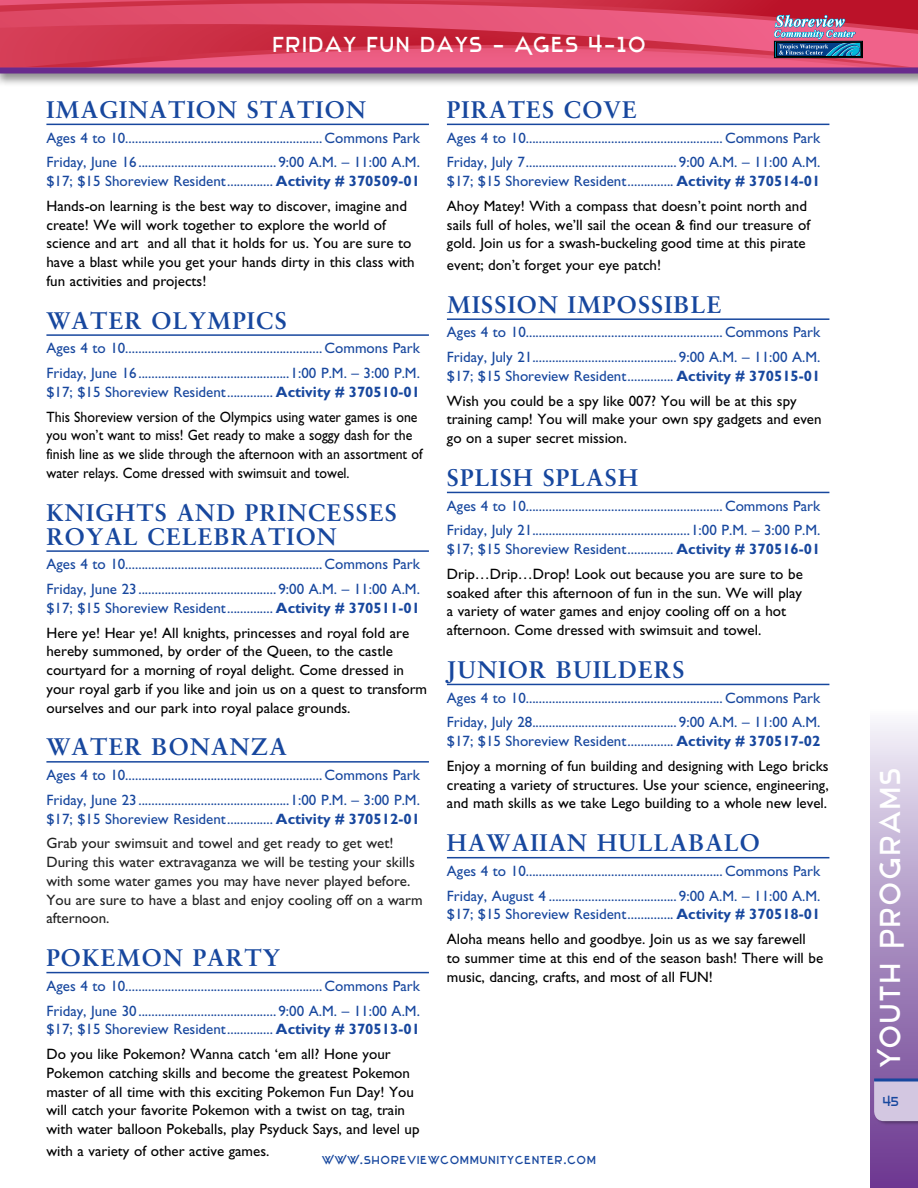
<style>
.page{position:relative;width:918px;height:1188px;background:#fff}
.page>*{position:absolute;margin:0;border:0;box-sizing:border-box;transform-origin:0 0}
.t1{font:30px "Stentiga";letter-spacing:.1em;color:#fff}
.t2{font:700 24px/24px "Sabon";letter-spacing:.05em;color:#17479e}
.t3{font:22.5px "Stentiga";letter-spacing:.1em;color:#fff}
.t4{font:15px/18.8px "Gill Sans";color:#000}
.t5{font:15px/24.8px "Gill Sans";color:#17479e}
.t6{font:15px/18.8px "Gill Sans";color:#000;scale:.92 1}
.t7{font:15px/18.8px "Gill Sans";color:#222}
.t8{font:13.5px "Stentiga";color:#17479e}
.t9{font:12px "Stentiga";letter-spacing:.1em;color:#17479e}
.s1{color:#17479e}
.s2{font-weight:700;color:#17479e}
</style>
<div class="page">
<div style="left:870px;top:702px;width:48px;height:486px;background:linear-gradient(to bottom,#f3f3fa,#65308b)"></div>
<div style="left:874px;top:1078px;width:44px;height:48px;background:#000;opacity:.45"></div>
<div style="left:874px;top:1082px;width:44px;height:39px;background:#d3c7e1"></div>
<hr style="left:874px;top:1079px;width:44px;height:3px;background:#17479e">
<div style="left:0;top:0;width:918px;height:87px;background:#000;opacity:.45"></div>
<svg style="left:0;top:58px;width:918px;height:10px;background:#e1557c"></svg>
<svg style="left:0;top:0;width:918px;height:58px;background:#d04360"></svg>
<div style="left:0;top:68px;width:918px;height:6px;background:#682b8d"></div>
<hr style="left:46px;top:124px;width:383px;height:1px;background:#17479e">
<hr style="left:46px;top:334px;width:383px;height:2px;background:#17479e">
<hr style="left:46px;top:550px;width:383px;height:2px;background:#17479e">
<hr style="left:46px;top:761px;width:383px;height:2px;background:#17479e">
<hr style="left:46px;top:972px;width:383px;height:1px;background:#17479e">
<hr style="left:447px;top:124px;width:382px;height:1px;background:#17479e">
<hr style="left:447px;top:318px;width:382px;height:2px;background:#17479e">
<hr style="left:447px;top:492px;width:382px;height:1px;background:#17479e">
<hr style="left:447px;top:684px;width:382px;height:1px;background:#17479e">
<hr style="left:447px;top:857px;width:382px;height:1px;background:#17479e">
<h3 class="t3" style="left:273px;top:32px;width:374px">friday fun days – Ages 4-10</h3>
<h2 class="t2" style="left:46px;top:97px;width:321px">IMAGINATION STATION</h2>
<p class="t5" style="left:46px;top:125px;width:375px">Ages 4 to 10............................................................ Commons Park<br>Friday, June 16.......................................... 9:00 A.M. – 11:00 A.M.</p>
<p class="t4" style="left:46px;top:169px;width:375px;line-height:24.8px"><span class="s1">$17; $15 Shoreview Resident..............</span> <span class="s2">Activity # 370509-01<br></span>Hands-on learning is the best way to discover, imagine and</p>
<p class="t4" style="left:46px;top:215px;width:370px">create! We will work together to explore the world of science and art and all that it holds for us. You are sure to have a blast while you get your hands dirty in this class with fun activities and projects!</p>
<h2 class="t2" style="left:46px;top:308px;width:242px">WATER OLYMPICS</h2>
<p class="t5" style="left:46px;top:336px;width:375px">Ages 4 to 10............................................................ Commons Park<br>Friday, June 16..............................................1:00 P.M. – 3:00 P.M.</p>
<p class="t6" style="left:46px;top:380px;width:407px;line-height:24.8px"><span class="s1">$17; $15 Shoreview Resident..............</span> <span class="s2">Activity # 370510-01<br></span>This Shoreview version of the Olympics using water games is one</p>
<p class="t6" style="left:46px;top:426px;width:410px">you won’t want to miss! Get ready to make a soggy dash for the finish line as we slide through the afternoon with an assortment of water relays. Come dressed with swimsuit and towel.</p>
<h2 class="t2" style="left:46px;top:500px;width:352px">KNIGHTS AND PRINCESSES<br>ROYAL CELEBRATION</h2>
<p class="t5" style="left:46px;top:552px;width:375px">Ages 4 to 10............................................................ Commons Park<br>Friday, June 23.......................................... 9:00 A.M. – 11:00 A.M.</p>
<p class="t4" style="left:46px;top:596px;width:375px;line-height:24.8px"><span class="s1">$17; $15 Shoreview Resident..............</span> <span class="s2">Activity # 370511-01<br></span>Here ye! Hear ye! All knights, princesses and royal fold are</p>
<p class="t4" style="left:46px;top:642px;width:382px">hereby summoned, by order of the Queen, to the castle courtyard for a morning of royal delight. Come dressed in your royal garb if you like and join us on a quest to transform ourselves and our park into royal palace grounds.</p>
<h2 class="t2" style="left:46px;top:735px;width:242px">WATER BONANZA</h2>
<p class="t5" style="left:46px;top:763px;width:375px">Ages 4 to 10............................................................ Commons Park<br>Friday, June 23..............................................1:00 P.M. – 3:00 P.M.</p>
<p class="t7" style="left:46px;top:806px;width:375px;line-height:24.8px"><span class="s1">$17; $15 Shoreview Resident..............</span> <span class="s2">Activity # 370512-01<br></span>Grab your swimsuit and towel and get ready to get wet!</p>
<p class="t7" style="left:46px;top:853px;width:378px">During this water extravaganza we will be testing your skills with some water games you may have never played before.<br>You are sure to have a blast and enjoy cooling off on a warm afternoon.</p>
<h2 class="t2" style="left:46px;top:945px;width:235px">POKEMON PARTY</h2>
<p class="t5" style="left:46px;top:974px;width:375px">Ages 4 to 10............................................................ Commons Park<br>Friday, June 30.......................................... 9:00 A.M. – 11:00 A.M.</p>
<p class="t4" style="left:46px;top:1017px;width:375px;line-height:24.8px"><span class="s1">$17; $15 Shoreview Resident..............</span> <span class="s2">Activity # 370513-01<br></span>Do you like Pokemon? Wanna catch ‘em all? Hone your</p>
<p class="t4" style="left:46px;top:1064px;width:375px">Pokemon catching skills and become the greatest Pokemon master of all time with this exciting Pokemon Fun Day! You will catch your favorite Pokemon with a twist on tag, train with water balloon Pokeballs, play Psyduck Says, and level up</p>
<p class="t4" style="left:46px;top:1141px;width:225px">with a variety of other active games.</p>
<h2 class="t2" style="left:447px;top:97px;width:191px">PIRATES COVE</h2>
<p class="t5" style="left:447px;top:125px;width:375px">Ages 4 to 10............................................................ Commons Park<br>Friday, July 7.............................................. 9:00 A.M. – 11:00 A.M.</p>
<p class="t4" style="left:447px;top:169px;width:375px;line-height:24.8px"><span class="s1">$17; $15 Shoreview Resident..............</span> <span class="s2">Activity # 370514-01<br></span>Ahoy Matey! With a compass that doesn’t point north and</p>
<p class="t4" style="left:447px;top:215px;width:365px">sails full of holes, we’ll sail the ocean &amp; find our treasure of gold. Join us for a swash-buckeling good time at this pirate</p>
<p class="t4" style="left:447px;top:256px;width:216px">event; don’t forget your eye patch!</p>
<h2 class="t2" style="left:447px;top:292px;width:276px">MISSION IMPOSSIBLE</h2>
<p class="t5" style="left:447px;top:320px;width:375px">Ages 4 to 10............................................................ Commons Park<br>Friday, July 21............................................ 9:00 A.M. – 11:00 A.M.</p>
<p class="t4" style="left:447px;top:364px;width:375px;line-height:24.8px"><span class="s1">$17; $15 Shoreview Resident..............</span> <span class="s2">Activity # 370515-01<br></span>Wish you could be a spy like 007? You will be at this spy</p>
<p class="t4" style="left:447px;top:410px;width:376px">training camp! You will make your own spy gadgets and even go on a super secret mission.</p>
<h2 class="t2" style="left:447px;top:465px;width:193px">SPLISH SPLASH</h2>
<p class="t5" style="left:447px;top:493px;width:375px">Ages 4 to 10............................................................ Commons Park<br>Friday, July 21................................................1:00 P.M. – 3:00 P.M.</p>
<p class="t4" style="left:447px;top:537px;width:375px;line-height:24.8px"><span class="s1">$17; $15 Shoreview Resident..............</span> <span class="s2">Activity # 370516-01<br></span>Drip…Drip…Drop! Look out because you are sure to be</p>
<p class="t4" style="left:447px;top:583px;width:357px">soaked after this afternoon of fun in the sun. We will play a variety of water games and enjoy cooling off on a hot afternoon. Come dressed with swimsuit and towel.</p>
<h2 class="t2" style="left:447px;top:657px;width:239px">JUNIOR BUILDERS</h2>
<p class="t5" style="left:447px;top:685px;width:375px">Ages 4 to 10............................................................ Commons Park<br>Friday, July 28............................................ 9:00 A.M. – 11:00 A.M.</p>
<p class="t4" style="left:447px;top:729px;width:383px;line-height:24.8px"><span class="s1">$17; $15 Shoreview Resident..............</span> <span class="s2">Activity # 370517-02<br></span>Enjoy a morning of fun building and designing with Lego bricks</p>
<p class="t4" style="left:447px;top:775px;width:383px">creating a variety of structures. Use your science, engineering, and math skills as we take Lego building to a whole new level.</p>
<h2 class="t2" style="left:447px;top:830px;width:315px">HAWAIIAN HULLABALO</h2>
<p class="t5" style="left:447px;top:859px;width:375px">Ages 4 to 10............................................................ Commons Park<br>Friday, August 4 ....................................... 9:00 A.M. – 11:00 A.M.</p>
<p class="t4" style="left:447px;top:902px;width:375px;line-height:24.8px"><span class="s1">$17; $15 Shoreview Resident..............</span> <span class="s2">Activity # 370518-01<br></span>Aloha means hello and goodbye. Join us as we say farewell</p>
<p class="t4" style="left:447px;top:949px;width:378px">to summer time at this end of the season bash! There will be music, dancing, crafts, and most of all FUN!</p>
<p class="t9" style="left:322px;top:1153px;width:275px">WWW.shoreviewcommunitycenter.com</p>
<h1 class="t1" style="left:873px;top:1067px;width:301px;rotate:-90deg">Youth Programs</h1>
<p class="t8" style="left:883px;top:1094px;width:17px">45</p>
</div>
